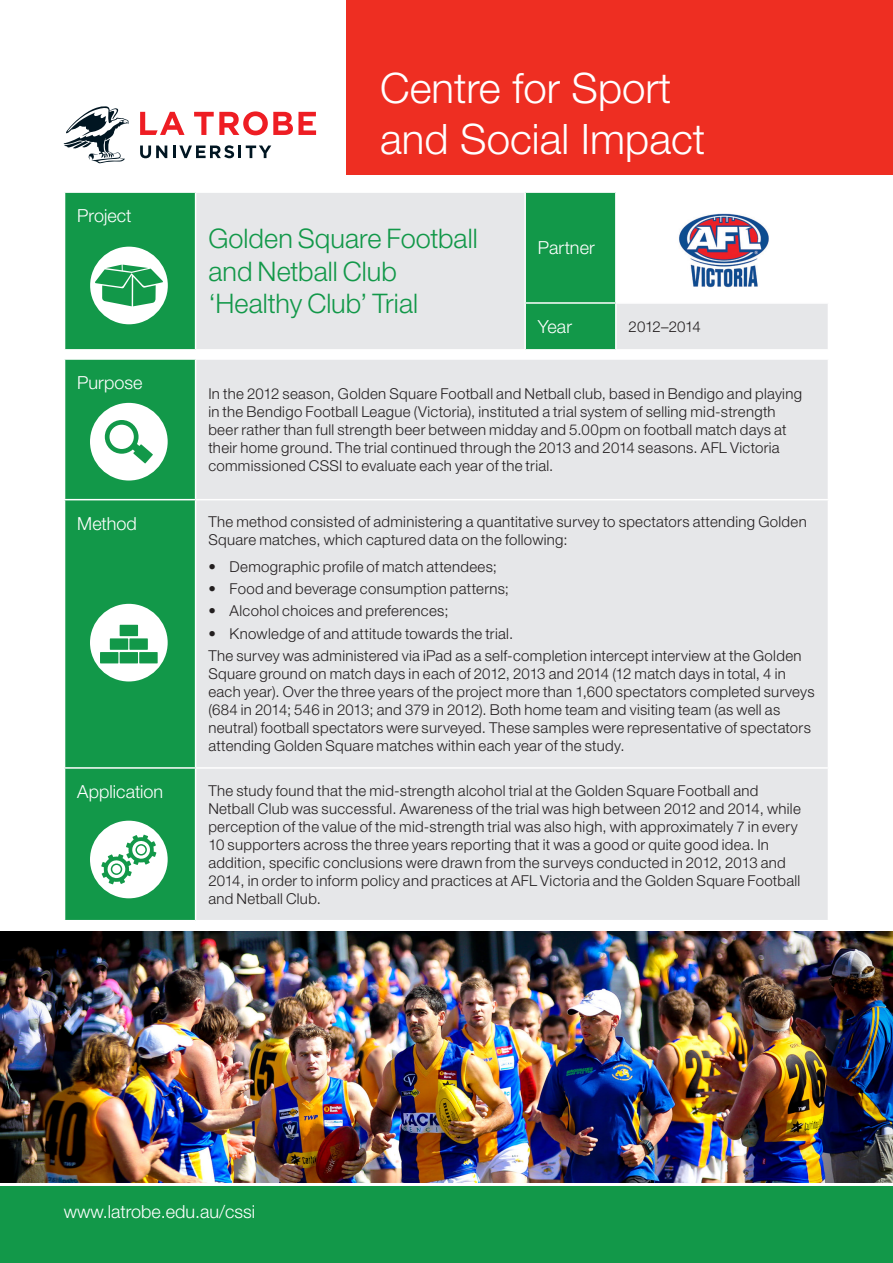
<style>
.page{position:relative;width:893px;height:1263px;background:#fff}
.page>*{position:absolute;margin:0;border:0;box-sizing:border-box;transform-origin:0 0}
.t1{font:300 42px/50.4px "Helvetica Neue LT Std";color:#fff}
.Heading_2_GREEN{font:300 27px/32.4px "Helvetica Neue LT Std";color:#129849}
.Heading_2_WHITE{font:300 18px "Helvetica Neue LT Std";color:#fff}
.Body{font:300 15px/18px "Helvetica Neue LT Std";letter-spacing:.02em;color:#231f20}
.Body-2{font:300 15px "Helvetica Neue LT Std";letter-spacing:-.015em;color:#231f20}
</style>
<div class="page">
<div style="left:65px;top:193px;width:130px;height:156px;background:#129849"></div>
<svg style="left:196px;top:193px;width:632px;height:156px;fill:#e6e7e9"></svg>
<hr style="left:524px;top:193px;width:2px;height:109px;background:#fff">
<hr style="left:615px;top:193px;width:2px;height:109px;background:#fff">
<hr style="left:524px;top:302px;width:92px;height:2px;background:#fff">
<hr style="left:524px;top:304px;width:2px;height:45px;background:#fff">
<hr style="left:616px;top:302px;width:213px;height:2px;background:#fff">
<hr style="left:615px;top:304px;width:2px;height:45px;background:#fff">
<svg style="left:64px;top:106px;width:65px;height:57px"></svg>
<svg style="left:140px;top:146px;width:27px;height:12px"></svg>
<svg style="left:173px;top:145px;width:98px;height:13px"></svg>
<svg style="left:140px;top:112px;width:45px;height:23px"></svg>
<svg style="left:194px;top:111px;width:122px;height:24px"></svg>
<div style="left:347px;top:0;width:546px;height:174px;background:#ee2e22"></div>
<div style="left:0;top:1186px;width:893px;height:77px;background:#129849"></div>
<img style="left:0;top:931px;width:893px;height:251px">
<svg style="left:90px;top:247px;width:78px;height:77px"></svg>
<svg style="left:65px;top:360px;width:130px;height:560px;background:#1b9c50"></svg>
<div style="left:196px;top:360px;width:632px;height:560px;background:#e6e7e9"></div>
<hr style="left:64px;top:499px;width:132px;height:1px;background:#fff">
<hr style="left:196px;top:499px;width:633px;height:1px;background:#fff">
<hr style="left:64px;top:767px;width:132px;height:2px;background:#fff">
<hr style="left:196px;top:767px;width:633px;height:2px;background:#fff">
<svg style="left:90px;top:821px;width:78px;height:77px"></svg>
<svg style="left:90px;top:604px;width:78px;height:77px"></svg>
<svg style="left:90px;top:403px;width:78px;height:77px"></svg>
<div style="left:110px;top:425px;width:24px;height:24px;background:#fff;border-radius:50%"></div>
<img style="left:675px;top:210px;width:99px;height:80px">
<p class="Heading_2_WHITE" style="left:77px;top:205px;width:56px">Project</p>
<p class="Heading_2_WHITE" style="left:77px;top:371px;width:67px">Purpose</p>
<p class="t1" style="left:380px;top:62px;width:327px">Centre for Sport and Social Impact</p>
<p class="Heading_2_GREEN" style="left:208px;top:222px;width:271px">Golden Square Football and Netball Club ‘Healthy Club’ Trial</p>
<p class="Heading_2_WHITE" style="left:538px;top:237px;width:58px">Partner</p>
<p class="Heading_2_WHITE" style="left:538px;top:315px;width:36px">Year</p>
<p class="Body-2" style="left:629px;top:317px;width:74px">2012–2014</p>
<p class="Body" style="left:208px;top:384px;width:595px">In the 2012 season, Golden Square Football and Netball club, based in Bendigo and playing in the Bendigo Football League (Victoria), instituted a trial system of selling mid-strength beer rather than full strength beer between midday and 5.00pm on football match days at their home ground. The trial continued through the 2013 and 2014 seasons. AFL Victoria commissioned CSSI to evaluate each year of the trial.</p>
<p class="Heading_2_WHITE" style="left:77px;top:512px;width:61px">Method</p>
<p class="Body" style="left:208px;top:513px;width:600px">The method consisted of administering a quantitative survey to spectators attending Golden<br>Square matches, which captured data on the following:</p>
<p class="Body" style="left:208px;top:557px;width:290px">• Demographic profile of match attendees;</p>
<p class="Body" style="left:208px;top:579px;width:302px">• Food and beverage consumption patterns;</p>
<p class="Body" style="left:208px;top:602px;width:242px">• Alcohol choices and preferences;</p>
<p class="Body" style="left:208px;top:624px;width:306px">• Knowledge of and attitude towards the trial.</p>
<p class="Body" style="left:208px;top:646px;width:608px">The survey was administered via iPad as a self-completion intercept interview at the Golden Square ground on match days in each of 2012, 2013 and 2014 (12 match days in total, 4 in each year). Over the three years of the project more than 1,600 spectators completed surveys (684 in 2014; 546 in 2013; and 379 in 2012). Both home team and visiting team (as well as neutral) football spectators were surveyed. These samples were representative of spectators attending Golden Square matches within each year of the study.</p>
<p class="Heading_2_WHITE" style="left:77px;top:780px;width:87px">Application</p>
<p class="Body" style="left:208px;top:781px;width:594px">The study found that the mid-strength alcohol trial at the Golden Square Football and Netball Club was successful. Awareness of the trial was high between 2012 and 2014, while perception of the value of the mid-strength trial was also high, with approximately 7 in every 10 supporters across the three years reporting that it was a good or quite good idea. In addition, specific conclusions were drawn from the surveys conducted in 2012, 2013 and 2014, in order to inform policy and practices at AFL Victoria and the Golden Square Football and Netball Club.</p>
<p class="Heading_2_WHITE" style="left:64px;top:1201px;width:193px">www.latrobe.edu.au/cssi</p>
</div>
